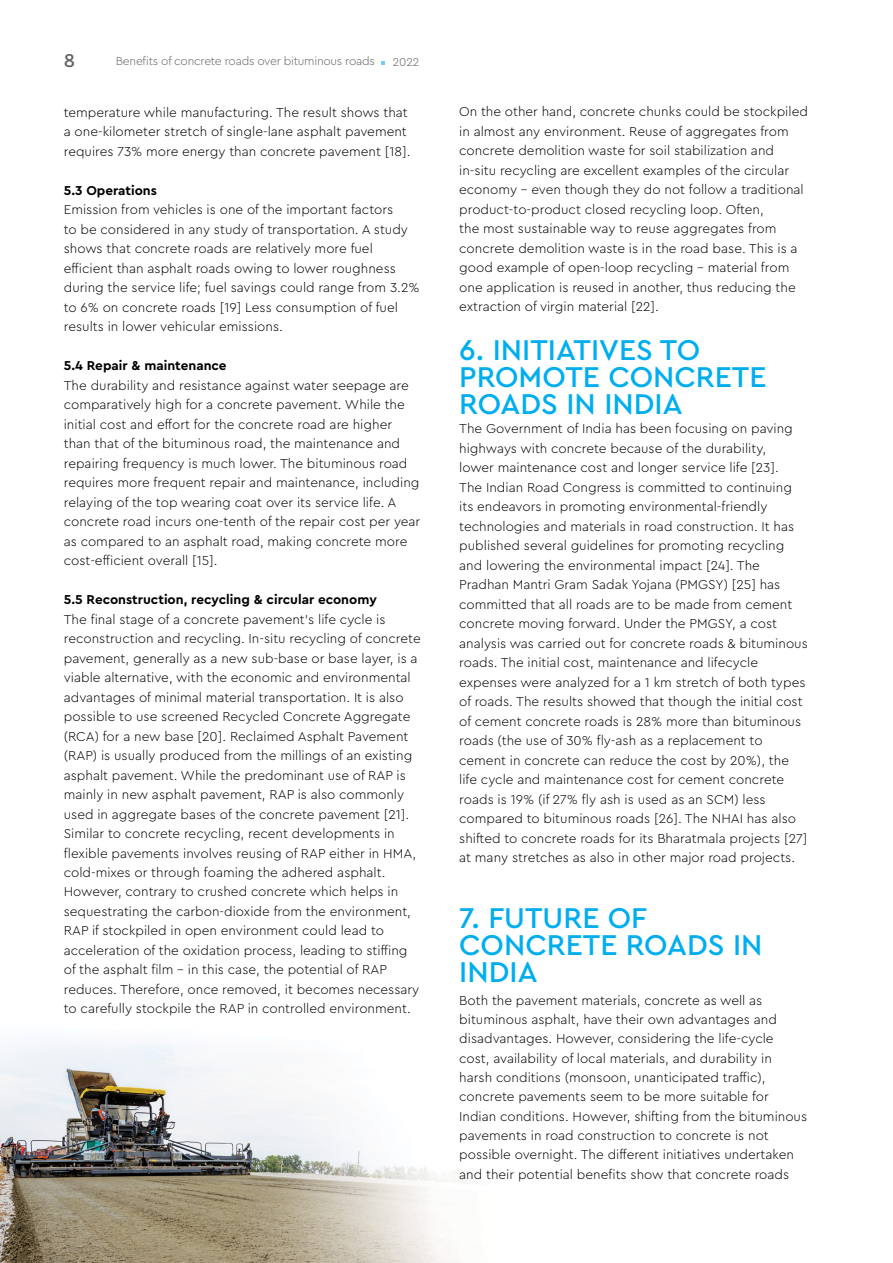
<style>
.page{position:relative;width:893px;height:1263px;background:#fff}
.page>*{position:absolute;margin:0;border:0;box-sizing:border-box;transform-origin:0 0}
.t1{font:500 30px/27px "Cera Pro";color:#00aeef}
.t2{font:500 19.5px "Cera Pro";color:#636466}
.t3{font:300 13.5px/19.5px "Cera Pro";color:#000}
.t4{font:700 13.5px "Cera Pro";color:#000}
.t5{font:300 12px "Cera Pro";letter-spacing:-.02em;color:#636466}
</style>
<div class="page">
<img style="left:0;top:61px;width:472px;height:1202px">
<h2 class="t2" style="left:64px;top:47px;width:13px">8</h2>
<p class="t5" style="left:116px;top:53px;width:261px">Benefits of concrete roads over bituminous roads</p>
<p class="t5" style="left:393px;top:54px;width:28px">2022</p>
<p class="t3" style="left:64px;top:102px;width:348px">temperature while manufacturing. The result shows that a one-kilometer stretch of single-lane asphalt pavement requires 73% more energy than concrete pavement [18].</p>
<p class="t4" style="left:64px;top:181px;width:95px">5.3 Operations</p>
<p class="t3" style="left:64px;top:199px;width:357px">Emission from vehicles is one of the important factors<br>to be considered in any study of transportation. A study shows that concrete roads are relatively more fuel efficient than asphalt roads owing to lower roughness during the service life; fuel savings could range from 3.2% to 6% on concrete roads [19] Less consumption of fuel results in lower vehicular emissions.</p>
<p class="t4" style="left:64px;top:357px;width:164px">5.4 Repair &amp; maintenance</p>
<p class="t3" style="left:64px;top:375px;width:358px">The durability and resistance against water seepage are comparatively high for a concrete pavement. While the initial cost and effort for the concrete road are higher than that of the bituminous road, the maintenance and repairing frequency is much lower. The bituminous road requires more frequent repair and maintenance, including relaying of the top wearing coat over its service life. A concrete road incurs one-tenth of the repair cost per year as compared to an asphalt road, making concrete more cost-efficient overall [15].</p>
<p class="t4" style="left:64px;top:590px;width:315px">5.5 Reconstruction, recycling &amp; circular economy</p>
<p class="t3" style="left:64px;top:609px;width:358px">The final stage of a concrete pavement’s life cycle is reconstruction and recycling. In-situ recycling of concrete pavement, generally as a new sub-base or base layer, is a viable alternative, with the economic and environmental advantages of minimal material transportation. It is also possible to use screened Recycled Concrete Aggregate (RCA) for a new base [20]. Reclaimed Asphalt Pavement (RAP) is usually produced from the millings of an existing asphalt pavement. While the predominant use of RAP is mainly in new asphalt pavement, RAP is also commonly used in aggregate bases of the concrete pavement [21].<br>Similar to concrete recycling, recent developments in flexible pavements involves reusing of RAP either in HMA, cold-mixes or through foaming the adhered asphalt.<br>However, contrary to crushed concrete which helps in sequestrating the carbon-dioxide from the environment, RAP if stockpiled in open environment could lead to acceleration of the oxidation process, leading to stiffing of the asphalt film - in this case, the potential of RAP reduces. Therefore, once removed, it becomes necessary to carefully stockpile the RAP in controlled environment.</p>
<p class="t3" style="left:459px;top:102px;width:350px">On the other hand, concrete chunks could be stockpiled in almost any environment. Reuse of aggregates from concrete demolition waste for soil stabilization and in-situ recycling are excellent examples of the circular economy – even though they do not follow a traditional product-to-product closed recycling loop. Often,<br>the most sustainable way to reuse aggregates from concrete demolition waste is in the road base. This is a good example of open-loop recycling – material from one application is reused in another, thus reducing the extraction of virgin material [22].</p>
<h1 class="t1" style="left:459px;top:335px;width:309px">6. INITIATIVES TO<br>PROMOTE CONCRETE<br>ROADS IN INDIA</h1>
<p class="t3" style="left:459px;top:418px;width:350px">The Government of India has been focusing on paving highways with concrete because of the durability,<br>lower maintenance cost and longer service life [23].<br>The Indian Road Congress is committed to continuing its endeavors in promoting environmental-friendly technologies and materials in road construction. It has published several guidelines for promoting recycling and lowering the environmental impact [24]. The Pradhan Mantri Gram Sadak Yojana (PMGSY) [25] has committed that all roads are to be made from cement concrete moving forward. Under the PMGSY, a cost analysis was carried out for concrete roads &amp; bituminous roads. The initial cost, maintenance and lifecycle expenses were analyzed for a 1 km stretch of both types of roads. The results showed that though the initial cost of cement concrete roads is 28% more than bituminous roads (the use of 30% fly-ash as a replacement to cement in concrete can reduce the cost by 20%), the life cycle and maintenance cost for cement concrete roads is 19% (if 27% fly ash is used as an SCM) less compared to bituminous roads [26]. The NHAI has also shifted to concrete roads for its Bharatmala projects [27] at many stretches as also in other major road projects.</p>
<h1 class="t1" style="left:459px;top:903px;width:305px">7. FUTURE OF<br>CONCRETE ROADS IN<br>INDIA</h1>
<p class="t3" style="left:459px;top:990px;width:349px">Both the pavement materials, concrete as well as bituminous asphalt, have their own advantages and disadvantages. However, considering the life-cycle cost, availability of local materials, and durability in harsh conditions (monsoon, unanticipated traffic), concrete pavements seem to be more suitable for Indian conditions. However, shifting from the bituminous pavements in road construction to concrete is not possible overnight. The different initiatives undertaken and their potential benefits show that concrete roads</p>
</div>
